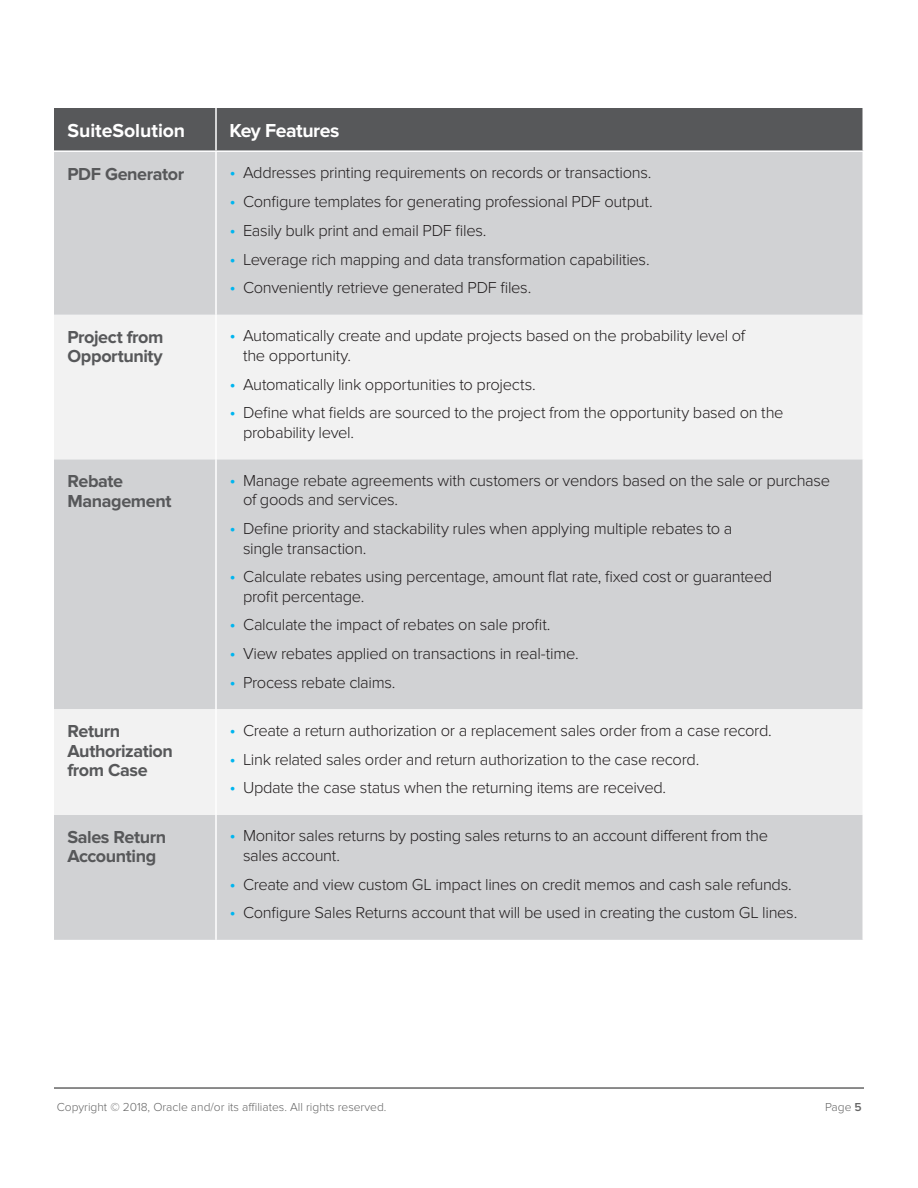
<style>
.page{position:relative;width:918px;height:1188px;background:#fff}
.page>*{position:absolute;margin:0;border:0;box-sizing:border-box;transform-origin:0 0}
.Caption_2016{font:700 19.5px "Proxima Nova";letter-spacing:-.005em;color:#fff}
.Caption_2016-2{font:700 19.5px "Proxima Nova";letter-spacing:-.025em;color:#fff}
.TABLE_H1{font:700 18px/19.5px "Proxima Nova";letter-spacing:-.025em;color:#57585a}
.t1{font:300 16.5px/19.5px "Proxima Nova";letter-spacing:-.02em;color:#231f20}
.t2{font:300 12px "Proxima Nova";color:#666}
.s1{font-size:18px;color:#00b5ef}
.s2{font-weight:600}
</style>
<div class="page">
<hr style="left:54px;top:1087px;width:810px;height:2px;background:#666">
<div style="left:54px;top:108px;width:808px;height:42px;background:#57585a"></div>
<div style="left:54px;top:152px;width:808px;height:788px;background:#d1d2d4"></div>
<svg style="left:54px;top:315px;width:808px;height:500px;fill:#eaeaeb"></svg>
<hr style="left:215px;top:108px;width:2px;height:42px;background:#fff">
<hr style="left:215px;top:152px;width:2px;height:163px;background:#fff">
<hr style="left:215px;top:315px;width:2px;height:144px;background:#fff">
<hr style="left:215px;top:459px;width:2px;height:250px;background:#fff">
<hr style="left:215px;top:709px;width:2px;height:106px;background:#fff">
<hr style="left:215px;top:815px;width:2px;height:125px;background:#fff">
<p class="Caption_2016" style="left:68px;top:120px;width:119px">SuiteSolution</p>
<p class="Caption_2016-2" style="left:230px;top:120px;width:111px">Key Features</p>
<p class="TABLE_H1" style="left:68px;top:164px;width:118px">PDF Generator</p>
<p class="t1" style="left:230px;top:163px;width:424px"><span class="s1">•</span> Addresses printing requirements on records or transactions.</p>
<p class="t1" style="left:230px;top:192px;width:425px"><span class="s1">•</span> Configure templates for generating professional PDF output.</p>
<p class="t1" style="left:230px;top:221px;width:258px"><span class="s1">•</span> Easily bulk print and email PDF files.</p>
<p class="t1" style="left:230px;top:249px;width:422px"><span class="s1">•</span> Leverage rich mapping and data transformation capabilities.</p>
<p class="t1" style="left:230px;top:278px;width:303px"><span class="s1">•</span> Conveniently retrieve generated PDF files.</p>
<p class="TABLE_H1" style="left:68px;top:327px;width:97px">Project from<br>Opportunity</p>
<p class="t1" style="left:243px;top:326px;width:504px;text-indent:-14px"><span class="s1">•</span> Automatically create and update projects based on the probability level of the opportunity.</p>
<p class="t1" style="left:230px;top:374px;width:308px"><span class="s1">•</span> Automatically link opportunities to projects.</p>
<p class="t1" style="left:243px;top:403px;width:542px;text-indent:-14px"><span class="s1">•</span> Define what fields are sourced to the project from the opportunity based on the probability level.</p>
<p class="TABLE_H1" style="left:68px;top:472px;width:106px">Rebate<br>Management</p>
<p class="t1" style="left:243px;top:471px;width:589px;text-indent:-14px"><span class="s1">•</span> Manage rebate agreements with customers or vendors based on the sale or purchase of goods and services.</p>
<p class="t1" style="left:243px;top:519px;width:491px;text-indent:-14px"><span class="s1">•</span> Define priority and stackability rules when applying multiple rebates to a single transaction.</p>
<p class="t1" style="left:243px;top:567px;width:531px;text-indent:-14px"><span class="s1">•</span> Calculate rebates using percentage, amount flat rate, fixed cost or guaranteed profit percentage.</p>
<p class="t1" style="left:230px;top:615px;width:323px"><span class="s1">•</span> Calculate the impact of rebates on sale profit.</p>
<p class="t1" style="left:230px;top:644px;width:351px"><span class="s1">•</span> View rebates applied on transactions in real-time.</p>
<p class="t1" style="left:230px;top:673px;width:167px"><span class="s1">•</span> Process rebate claims.</p>
<p class="TABLE_H1" style="left:68px;top:722px;width:107px">Return<br>Authorization from Case</p>
<p class="t1" style="left:230px;top:721px;width:544px"><span class="s1">•</span> Create a return authorization or a replacement sales order from a case record.</p>
<p class="t1" style="left:230px;top:750px;width:471px"><span class="s1">•</span> Link related sales order and return authorization to the case record.</p>
<p class="t1" style="left:230px;top:778px;width:438px"><span class="s1">•</span> Update the case status when the returning items are received.</p>
<p class="TABLE_H1" style="left:68px;top:827px;width:100px">Sales Return<br>Accounting</p>
<p class="t1" style="left:243px;top:826px;width:527px;text-indent:-14px"><span class="s1">•</span> Monitor sales returns by posting sales returns to an account different from the sales account.</p>
<p class="t1" style="left:230px;top:874px;width:564px"><span class="s1">•</span> Create and view custom GL impact lines on credit memos and cash sale refunds.</p>
<p class="t1" style="left:230px;top:903px;width:569px"><span class="s1">•</span> Configure Sales Returns account that will be used in creating the custom GL lines.</p>
<p class="t2" style="left:57px;top:1100px;width:331px">Copyright © 2018, Oracle and/or its affiliates. All rights reserved.</p>
<p class="t2" style="left:825px;top:1100px;width:38px">Page <span class="s2">5</span></p>
</div>
